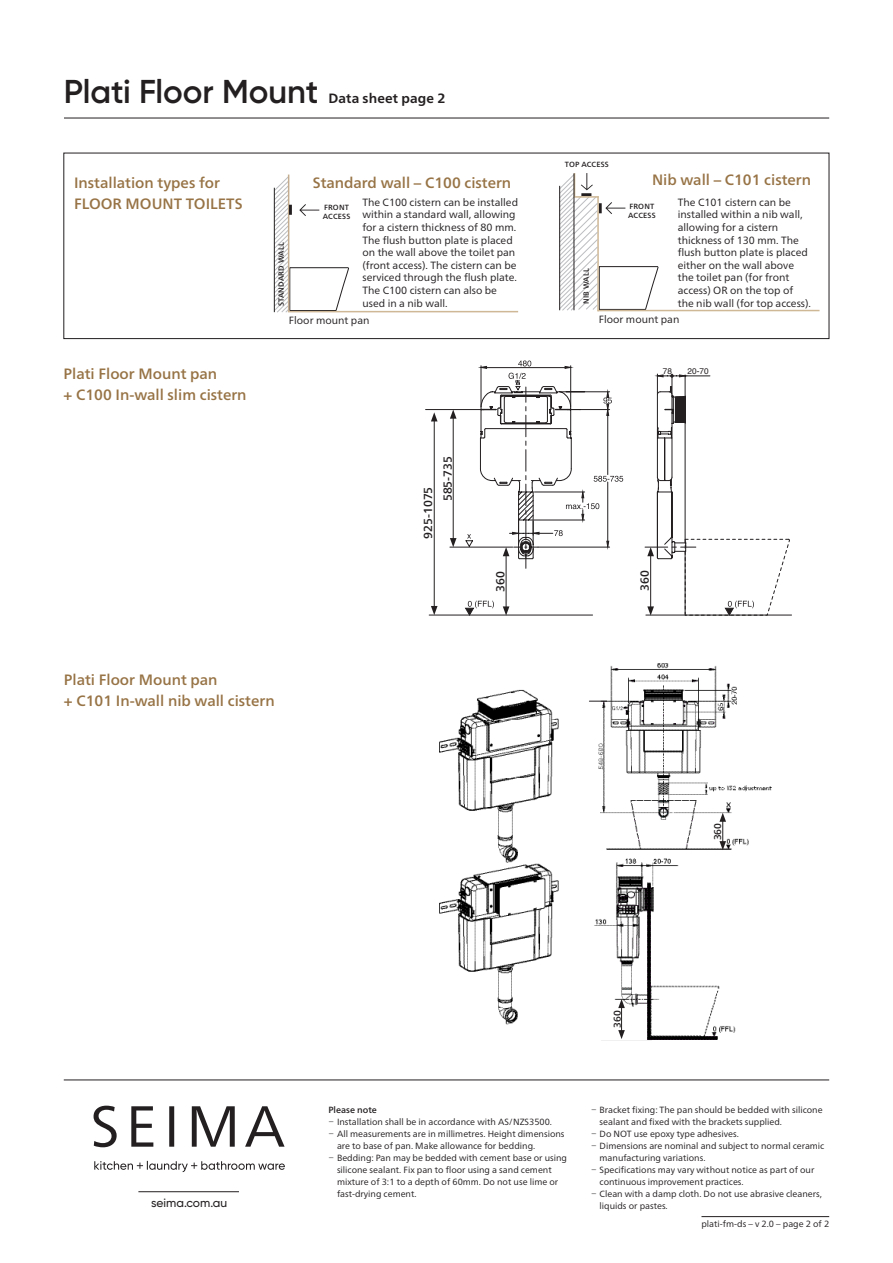
<style>
.page{position:relative;width:893px;height:1263px;background:#fff}
.page>*{position:absolute;margin:0;border:0;box-sizing:border-box;transform-origin:0 0}
.Product_H1{font:600 33px "Gilroy";letter-spacing:-.005em;color:#231f20}
.Table_headings_RL{font:500 15px/21px "Frutiger Neue LT Pro";color:#977345}
.Table_headings_RR{font:500 15px "Frutiger Neue LT Pro";color:#977345}
.t1{font:500 12px "Gilroy";color:#231f20}
.DIAG-numbers{font:500 11.7px "Frutiger Neue LT Pro";color:#231f20}
.Product_details_NO{font:10.5px/12.6px "Frutiger Neue LT Pro";color:#231f20}
.DIAG-numbers-2{font:500 9.9px "Frutiger Neue LT Pro";color:#231f20}
.ref_and_issue_info_a{font:9px "Frutiger Neue LT Pro";color:#231f20}
.t2{font:500 9px "Frutiger Neue LT Pro";color:#231f20}
.t3{font:8.25px "Helvetica";color:#231f20}
.Caption_5pt_CAPS_70{font:500 7.5px/9px "Frutiger Neue LT Pro";letter-spacing:.025em;color:#231f20}
.s1{font-family:"Frutiger Neue LT Pro";font-weight:700;font-size:13.5px}
.s2{font-family:"Gotham";font-weight:300}
</style>
<div class="page">
<hr style="left:64px;top:1080px;width:765px;height:1px;background:#231f20">
<svg style="left:94px;top:1161px;width:191px;height:11px"></svg>
<svg style="left:94px;top:1106px;width:191px;height:41px"></svg>
<hr style="left:138px;top:1191px;width:101px;height:1px;background:#231f20">
<hr style="left:64px;top:118px;width:765px;height:1px;background:#231f20">
<hr style="left:601px;top:1039px;width:51px;height:1px;background:#231f20">
<img style="left:439px;top:663px;width:333px;height:376px">
<svg style="left:618px;top:999px;width:7px;height:40px"></svg>
<svg style="left:719px;top:813px;width:7px;height:37px"></svg>
<svg style="left:589px;top:701px;width:18px;height:1px"></svg>
<hr style="left:646px;top:614px;width:146px;height:1px;background:#231f20">
<hr style="left:426px;top:409px;width:58px;height:1px;background:#231f20">
<svg style="left:428px;top:360px;width:363px;height:256px"></svg>
<hr style="left:288px;top:175px;width:1px;height:136px;background:#c4ad91">
<svg style="left:274px;top:176px;width:76px;height:137px"></svg>
<hr style="left:288px;top:311px;width:230px;height:1px;background:#cfb895">
<hr style="left:597px;top:310px;width:222px;height:1px;background:#cfb895">
<svg style="left:559px;top:173px;width:100px;height:138px"></svg>
<hr style="left:574px;top:196px;width:25px;height:2px;background:#cfb895">
<hr style="left:574px;top:173px;width:1px;height:137px;background:#231f20">
<div style="left:64px;top:153px;width:765px;height:186px;border:1px solid #231f20"></div>
<hr style="left:701px;top:1216px;width:128px;height:1px;background:#231f20">
<p class="Product_H1" style="left:64px;top:71px;width:383px">Plati Floor Mount <span class="s1">Data sheet page 2</span></p>
<p class="Caption_5pt_CAPS_70" style="left:565px;top:160px;width:46px">TOP ACCESS</p>
<p class="Table_headings_RL" style="left:74px;top:172px;width:170px">Installation types for<br>FLOOR MOUNT TOILETS</p>
<p class="Table_headings_RL" style="left:64px;top:363px;width:185px">Plati Floor Mount pan<br>+ C100 In-wall slim cistern</p>
<p class="Caption_5pt_CAPS_70" style="left:277px;top:306px;width:66px;rotate:-90deg">STANDARD WALL</p>
<p class="Table_headings_RR" style="left:313px;top:173px;width:200px">Standard wall – C100 cistern</p>
<p class="Table_headings_RR" style="left:652px;top:170px;width:161px">Nib wall – C101 cistern</p>
<p class="Caption_5pt_CAPS_70" style="left:323px;top:203px;width:29px">FRONT<br>ACCESS</p>
<p class="Product_details_NO" style="left:362px;top:196px;width:157px">The C100 cistern can be installed within a standard wall, allowing for a cistern thickness of 80 mm.<br>The flush button plate is placed on the wall above the toilet pan (front access). The cistern can be serviced through the flush plate.<br>The C100 cistern can also be</p>
<p class="Product_details_NO" style="left:362px;top:297px;width:87px">used in a nib wall.</p>
<p class="Caption_5pt_CAPS_70" style="left:582px;top:304px;width:37px;rotate:-90deg">NIB WALL</p>
<p class="Caption_5pt_CAPS_70" style="left:628px;top:202px;width:29px">FRONT<br>ACCESS</p>
<p class="Product_details_NO" style="left:678px;top:196px;width:135px">The C101 cistern can be installed within a nib wall, allowing for a cistern thickness of 130 mm. The flush button plate is placed either on the wall above the toilet pan (for front access) OR on the top of the nib wall (for top access).</p>
<p class="Product_details_NO" style="left:289px;top:314px;width:82px">Floor mount pan</p>
<p class="Product_details_NO" style="left:599px;top:313px;width:82px">Floor mount pan</p>
<p class="DIAG-numbers" style="left:421px;top:539px;width:54px;rotate:-90deg">925-1075</p>
<p class="DIAG-numbers" style="left:441px;top:501px;width:47px;rotate:-90deg">585-735</p>
<p class="t3" style="left:663px;top:364px;width:11px">78</p>
<p class="t3" style="left:688px;top:364px;width:23px">20-70</p>
<p class="DIAG-numbers" style="left:493px;top:592px;width:22px;rotate:-90deg">360</p>
<p class="DIAG-numbers" style="left:638px;top:591px;width:22px;rotate:-90deg">360</p>
<p class="Table_headings_RL" style="left:64px;top:669px;width:212px">Plati Floor Mount pan<br>+ C101 In-wall nib wall cistern</p>
<p class="DIAG-numbers-2" style="left:712px;top:840px;width:19px;rotate:-90deg">360</p>
<h3 class="t1" style="left:151px;top:1195px;width:77px">seima.com.au</h3>
<p class="DIAG-numbers-2" style="left:611px;top:1028px;width:19px;rotate:-90deg">360</p>
<p class="t2" style="left:328px;top:1104px;width:50px">Please note</p>
<p class="ref_and_issue_info_a" style="left:328px;top:1116px;width:225px"><span class="s2">−</span> Installation shall be in accordance with AS/NZS3500.</p>
<p class="ref_and_issue_info_a" style="left:328px;top:1128px;width:238px"><span class="s2">−</span> All measurements are in millimetres. Height dimensions</p>
<p class="ref_and_issue_info_a" style="left:337px;top:1140px;width:200px">are to base of pan. Make allowance for bedding.</p>
<p class="ref_and_issue_info_a" style="left:328px;top:1152px;width:240px"><span class="s2">−</span> Bedding: Pan may be bedded with cement base or using</p>
<p class="ref_and_issue_info_a" style="left:337px;top:1164px;width:216px">silicone sealant. Fix pan to floor using a sand cement</p>
<p class="ref_and_issue_info_a" style="left:337px;top:1176px;width:223px">mixture of 3:1 to a depth of 60mm. Do not use lime or</p>
<p class="ref_and_issue_info_a" style="left:337px;top:1188px;width:81px">fast-drying cement.</p>
<p class="ref_and_issue_info_a" style="left:591px;top:1104px;width:233px"><span class="s2">−</span> Bracket fixing: The pan should be bedded with silicone</p>
<p class="ref_and_issue_info_a" style="left:600px;top:1116px;width:184px">sealant and fixed with the brackets supplied.</p>
<p class="ref_and_issue_info_a" style="left:591px;top:1128px;width:149px"><span class="s2">−</span> Do NOT use epoxy type adhesives.</p>
<p class="ref_and_issue_info_a" style="left:591px;top:1140px;width:235px"><span class="s2">−</span> Dimensions are nominal and subject to normal ceramic</p>
<p class="ref_and_issue_info_a" style="left:600px;top:1152px;width:107px">manufacturing variations.</p>
<p class="ref_and_issue_info_a" style="left:591px;top:1164px;width:225px"><span class="s2">−</span> Specifications may vary without notice as part of our</p>
<p class="ref_and_issue_info_a" style="left:600px;top:1176px;width:146px">continuous improvement practices.</p>
<p class="ref_and_issue_info_a" style="left:591px;top:1188px;width:232px"><span class="s2">−</span> Clean with a damp cloth. Do not use abrasive cleaners,</p>
<p class="ref_and_issue_info_a" style="left:600px;top:1200px;width:70px">liquids or pastes.</p>
<p class="ref_and_issue_info_a" style="left:701px;top:1219px;width:129px">plati-fm-ds – v 2.0 – page 2 of 2</p>
</div>
